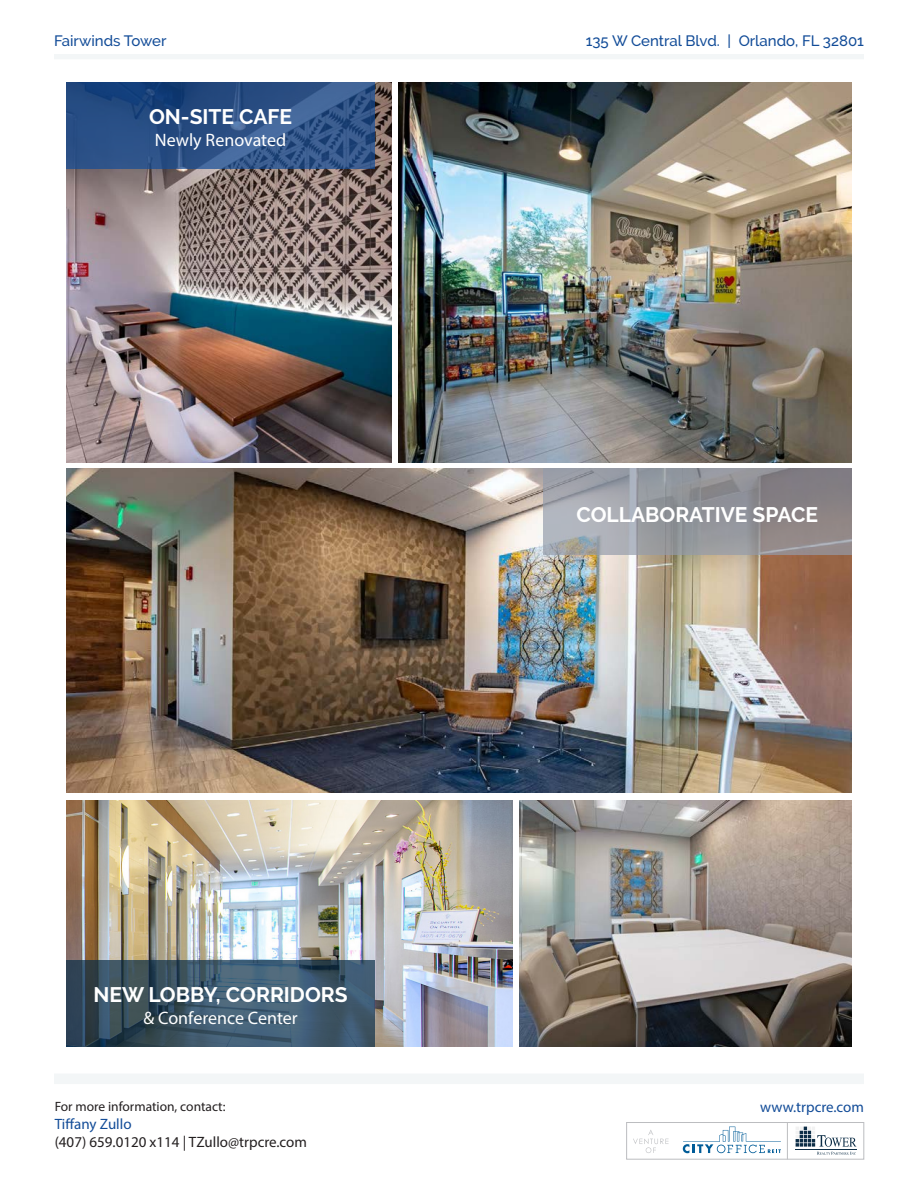
<style>
.page{position:relative;width:918px;height:1188px;background:#fff}
.page>*{position:absolute;margin:0;border:0;box-sizing:border-box;transform-origin:0 0}
.t1{font:700 21px "Raleway";color:#fff}
.t2{font:18px "Myriad Pro";color:#fff}
.t3{font:500 15px "Raleway";color:#124c98}
.t4{font:15px "Myriad Pro";color:#231f20}
.t5{font:15px "Myriad Pro";color:#124c98}
.t6{font:13.5px "Myriad Pro";color:#231f20}
</style>
<div class="page">
<div style="left:54px;top:1074px;width:810px;height:10px;background:#f3f6f7"></div>
<div style="left:54px;top:54px;width:810px;height:5px;background:#f3f6f7"></div>
<div style="left:626px;top:1122px;width:238px;height:37px;background:#fff;border:1px solid #bcbdc0"></div>
<svg style="left:683px;top:1127px;width:98px;height:26px"></svg>
<svg style="left:633px;top:1130px;width:36px;height:23px"></svg>
<hr style="left:787px;top:1122px;width:1px;height:37px;background:#bcbdc0">
<hr style="left:795px;top:1149px;width:61px;height:1px;background:#0d2e47">
<svg style="left:796px;top:1127px;width:60px;height:28px"></svg>
<img style="left:67px;top:800px;width:446px;height:247px">
<img style="left:519px;top:800px;width:332px;height:247px">
<img style="left:67px;top:82px;width:325px;height:380px">
<img style="left:399px;top:82px;width:452px;height:380px">
<img style="left:67px;top:469px;width:784px;height:324px">
<svg style="left:543px;top:469px;width:308px;height:86px;background:#96969b"></svg>
<svg style="left:67px;top:82px;width:308px;height:86px;background:#2b5085"></svg>
<svg style="left:67px;top:960px;width:308px;height:87px;background:#3b5466"></svg>
<p class="t3" style="left:54px;top:32px;width:114px">Fairwinds Tower</p>
<p class="t3" style="left:586px;top:32px;width:280px">135 W Central Blvd. | Orlando, FL 32801</p>
<p class="t1" style="left:149px;top:105px;width:145px">ON-SITE CAFE</p>
<p class="t2" style="left:155px;top:129px;width:133px">Newly Renovated</p>
<p class="t1" style="left:94px;top:983px;width:256px">NEW LOBBY, CORRIDORS</p>
<p class="t2" style="left:143px;top:1007px;width:156px">&amp; Conference Center</p>
<p class="t1" style="left:576px;top:502px;width:243px">COLLABORATIVE SPACE</p>
<p class="t6" style="left:55px;top:1098px;width:172px">For more information, contact:</p>
<p class="t5" style="left:760px;top:1098px;width:105px">www.trpcre.com</p>
<p class="t5" style="left:55px;top:1115px;width:78px">Tiffany Zullo</p>
<p class="t4" style="left:55px;top:1133px;width:254px">(407) 659.0120 x114 | TZullo@trpcre.com</p>
</div>
